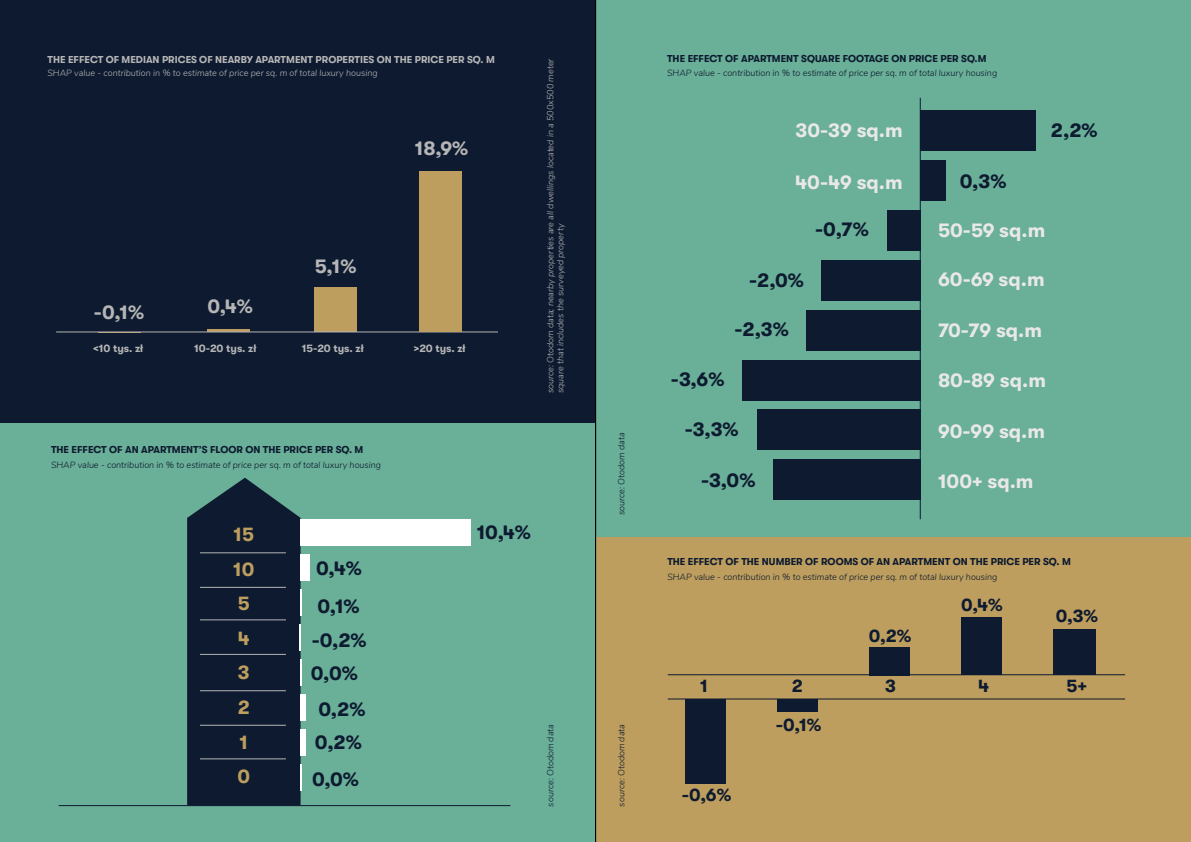
<style>
.page{position:relative;width:1191px;height:842px;background:#fff}
.page>*{position:absolute;margin:0;border:0;box-sizing:border-box;transform-origin:0 0}
.Normalny{font:700 19.8px "GT Walsheim";color:#0d1a30}
.Normalny-2{font:700 19.8px "GT Walsheim";color:#e8e8e8}
.Normalny-3{font:700 19.8px "GT Walsheim";color:#b5b5b5}
.Normalny-4{font:700 19.6px "GT Walsheim";color:#bd9e5e}
.Normalny-5{font:700 18px "GT Walsheim";color:#0d1a30}
.Normalny-6{font:700 10.8px "GT Walsheim";color:#b5b5b5}
.Podpisy_zdjęć{font:700 10px "GT Walsheim";color:#0d1a30}
.Podpisy_zdjęć-2{font:700 10px "GT Walsheim";color:#b5b5b5}
.Podpisy_zdjęć-3{font:italic 300 9px "Nunito Sans";color:#0d1a30}
.Podpisy_zdjęć-4{font:italic 300 9px/10px "Nunito Sans";color:#b5b5b5}
</style>
<div class="page">
<div style="left:0;top:421px;width:595px;height:421px;background:#6aaf97"></div>
<div style="left:0;top:0;width:595px;height:422px;background:#0d1a30"></div>
<div style="left:595px;top:0;width:596px;height:539px;background:#6aaf97"></div>
<div style="left:595px;top:537px;width:596px;height:305px;background:#bd9e5e"></div>
<hr style="left:208px;top:329px;width:42px;height:2px;background:#bd9e5e">
<div style="left:314px;top:287px;width:42px;height:44px;background:#bd9e5e"></div>
<hr style="left:56px;top:332px;width:442px;height:1px;background:#b5b5b5">
<hr style="left:919px;top:98px;width:1px;height:421px;background:#0d1a30">
<hr style="left:668px;top:698px;width:457px;height:1px;background:#0d1a30">
<hr style="left:668px;top:674px;width:457px;height:1px;background:#0d1a30">
<div style="left:419px;top:171px;width:43px;height:160px;background:#bd9e5e"></div>
<div style="left:1053px;top:629px;width:42px;height:45px;background:#0d1a30"></div>
<div style="left:300px;top:519px;width:171px;height:27px;background:#fff"></div>
<div style="left:300px;top:554px;width:10px;height:27px;background:#fff"></div>
<hr style="left:300px;top:589px;width:2px;height:27px;background:#fff">
<svg style="left:187px;top:478px;width:113px;height:327px;background:#132437"></svg>
<hr style="left:300px;top:659px;width:2px;height:27px;background:#fff">
<div style="left:300px;top:694px;width:6px;height:27px;background:#fff"></div>
<div style="left:300px;top:729px;width:6px;height:27px;background:#fff"></div>
<hr style="left:300px;top:764px;width:2px;height:27px;background:#fff">
<div style="left:961px;top:617px;width:41px;height:58px;background:#0d1a30"></div>
<div style="left:869px;top:647px;width:41px;height:28px;background:#0d1a30"></div>
<div style="left:777px;top:699px;width:41px;height:13px;background:#0d1a30"></div>
<div style="left:685px;top:699px;width:41px;height:85px;background:#0d1a30"></div>
<div style="left:920px;top:111px;width:116px;height:40px;background:#0d1a30"></div>
<div style="left:920px;top:160px;width:25px;height:41px;background:#0d1a30"></div>
<div style="left:886px;top:210px;width:34px;height:41px;background:#0d1a30"></div>
<div style="left:820px;top:260px;width:100px;height:41px;background:#0d1a30"></div>
<div style="left:806px;top:310px;width:114px;height:41px;background:#0d1a30"></div>
<div style="left:741px;top:360px;width:179px;height:40px;background:#0d1a30"></div>
<div style="left:756px;top:409px;width:164px;height:41px;background:#0d1a30"></div>
<div style="left:773px;top:459px;width:147px;height:41px;background:#0d1a30"></div>
<hr style="left:200px;top:552px;width:86px;height:1px;background:#b5b5b5">
<hr style="left:200px;top:619px;width:86px;height:1px;background:#b5b5b5">
<hr style="left:200px;top:690px;width:86px;height:1px;background:#b5b5b5">
<hr style="left:200px;top:758px;width:86px;height:1px;background:#b5b5b5">
<hr style="left:200px;top:587px;width:86px;height:1px;background:#b5b5b5">
<hr style="left:200px;top:654px;width:86px;height:1px;background:#b5b5b5">
<hr style="left:200px;top:725px;width:86px;height:1px;background:#b5b5b5">
<hr style="left:59px;top:805px;width:451px;height:1px;background:#0d1a30">
<hr style="left:595px;top:0;width:1px;height:842px;background:#000">
<p class="Podpisy_zdjęć-2" style="left:47px;top:54px;width:449px">THE EFFECT OF MEDIAN PRICES OF NEARBY APARTMENT PROPERTIES ON THE PRICE PER SQ. M</p>
<p class="Podpisy_zdjęć-4" style="left:47px;top:68px;width:331px">SHAP value - contribution in % to estimate of price per sq. m of total luxury housing</p>
<p class="Normalny-3" style="left:94px;top:301px;width:52px">-0,1%</p>
<p class="Normalny-3" style="left:207px;top:295px;width:47px">0,4%</p>
<p class="Normalny-3" style="left:315px;top:255px;width:43px">5,1%</p>
<p class="Normalny-3" style="left:415px;top:137px;width:55px">18,9%</p>
<p class="Normalny-6" style="left:93px;top:342px;width:52px">&lt;10 tys. zł</p>
<p class="Normalny-6" style="left:194px;top:342px;width:64px">10-20 tys. zł</p>
<p class="Normalny-6" style="left:302px;top:342px;width:63px">15-20 tys. zł</p>
<p class="Normalny-6" style="left:414px;top:342px;width:53px">&gt;20 tys. zł</p>
<p class="Podpisy_zdjęć" style="left:51px;top:444px;width:314px">THE EFFECT OF AN APARTMENT’S FLOOR ON THE PRICE PER SQ. M</p>
<p class="Podpisy_zdjęć-3" style="left:51px;top:459px;width:331px">SHAP value - contribution in % to estimate of price per sq. m of total luxury housing</p>
<p class="Podpisy_zdjęć-4" style="left:545px;top:393px;width:336px;rotate:-90deg">source: Otodom data; nearby properties are all dwellings located in a 500x500 meter square that includes the surveyed property</p>
<p class="Normalny-4" style="left:234px;top:523px;width:22px">15</p>
<p class="Normalny" style="left:477px;top:521px;width:56px">10,4%</p>
<p class="Normalny-4" style="left:233px;top:558px;width:23px">10</p>
<p class="Normalny" style="left:316px;top:557px;width:47px">0,4%</p>
<p class="Normalny-4" style="left:238px;top:592px;width:14px">5</p>
<p class="Normalny-4" style="left:238px;top:627px;width:14px">4</p>
<p class="Normalny" style="left:317px;top:595px;width:44px">0,1%</p>
<p class="Normalny" style="left:312px;top:629px;width:56px">-0,2%</p>
<p class="Normalny-4" style="left:238px;top:662px;width:13px">3</p>
<p class="Normalny" style="left:311px;top:662px;width:48px">0,0%</p>
<p class="Normalny-4" style="left:238px;top:696px;width:14px">2</p>
<p class="Normalny-4" style="left:240px;top:731px;width:10px">1</p>
<p class="Normalny-4" style="left:237px;top:765px;width:14px">0</p>
<p class="Normalny" style="left:318px;top:698px;width:48px">0,2%</p>
<p class="Normalny" style="left:315px;top:731px;width:48px">0,2%</p>
<p class="Normalny" style="left:312px;top:768px;width:48px">0,0%</p>
<p class="Podpisy_zdjęć-3" style="left:544px;top:806px;width:84px;rotate:-90deg">source: Otodom data</p>
<p class="Podpisy_zdjęć-3" style="left:614px;top:515px;width:84px;rotate:-90deg">source: Otodom data</p>
<p class="Podpisy_zdjęć-3" style="left:614px;top:806px;width:84px;rotate:-90deg">source: Otodom data</p>
<p class="Podpisy_zdjęć" style="left:667px;top:52px;width:321px">THE EFFECT OF APARTMENT SQUARE FOOTAGE ON PRICE PER SQ.M</p>
<p class="Podpisy_zdjęć-3" style="left:667px;top:67px;width:331px">SHAP value - contribution in % to estimate of price per sq. m of total luxury housing</p>
<p class="Normalny-2" style="left:795px;top:119px;width:109px">30-39 sq.m</p>
<p class="Normalny" style="left:1051px;top:119px;width:48px">2,2%</p>
<p class="Normalny-2" style="left:795px;top:171px;width:109px">40-49 sq.m</p>
<p class="Normalny" style="left:960px;top:170px;width:48px">0,3%</p>
<p class="Normalny-2" style="left:938px;top:219px;width:109px">50-59 sq.m</p>
<p class="Normalny" style="left:815px;top:218px;width:55px">-0,7%</p>
<p class="Normalny" style="left:749px;top:269px;width:56px">-2,0%</p>
<p class="Normalny-2" style="left:938px;top:269px;width:108px">60-69 sq.m</p>
<p class="Normalny" style="left:734px;top:318px;width:56px">-2,3%</p>
<p class="Normalny-2" style="left:938px;top:319px;width:105px">70-79 sq.m</p>
<p class="Normalny" style="left:671px;top:368px;width:55px">-3,6%</p>
<p class="Normalny-2" style="left:938px;top:369px;width:109px">80-89 sq.m</p>
<p class="Normalny" style="left:685px;top:418px;width:55px">-3,3%</p>
<p class="Normalny-2" style="left:938px;top:420px;width:108px">90-99 sq.m</p>
<p class="Normalny" style="left:701px;top:469px;width:56px">-3,0%</p>
<p class="Normalny-2" style="left:938px;top:470px;width:97px">100+ sq.m</p>
<p class="Podpisy_zdjęć" style="left:667px;top:556px;width:405px">THE EFFECT OF THE NUMBER OF ROOMS OF AN APARTMENT ON THE PRICE PER SQ. M</p>
<p class="Podpisy_zdjęć-3" style="left:667px;top:571px;width:331px">SHAP value - contribution in % to estimate of price per sq. m of total luxury housing</p>
<p class="Normalny-5" style="left:869px;top:626px;width:44px">0,2%</p>
<p class="Normalny-5" style="left:961px;top:595px;width:43px">0,4%</p>
<p class="Normalny-5" style="left:1056px;top:606px;width:44px">0,3%</p>
<p class="Normalny-5" style="left:700px;top:676px;width:9px">1</p>
<p class="Normalny-5" style="left:791px;top:676px;width:13px">2</p>
<p class="Normalny-5" style="left:885px;top:676px;width:12px">3</p>
<p class="Normalny-5" style="left:978px;top:676px;width:13px">4</p>
<p class="Normalny-5" style="left:1066px;top:676px;width:22px">5+</p>
<p class="Normalny-5" style="left:682px;top:785px;width:51px">-0,6%</p>
<p class="Normalny-5" style="left:776px;top:714px;width:47px">-0,1%</p>
</div>
